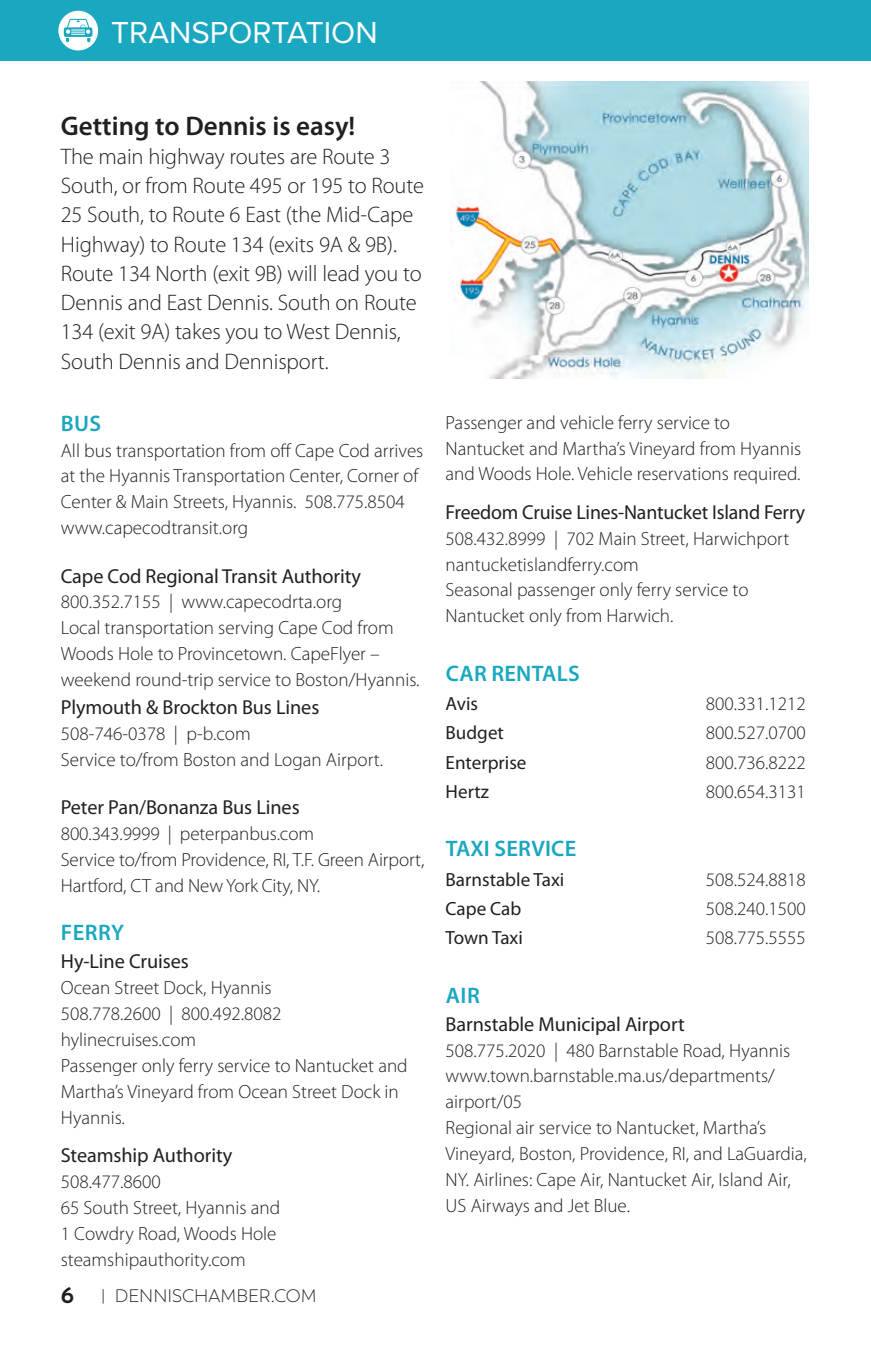
<style>
.page{position:relative;width:871px;height:1357px;background:#fff}
.page>*{position:absolute;margin:0;border:0;box-sizing:border-box;transform-origin:0 0}
.t1{font:31.5px "Proxima Nova";color:#fff}
.t2{font:600 27px "Myriad Pro";color:#231f20}
.Section_Intro{font:300 22.5px/29.2px "Myriad Pro";letter-spacing:-.005em;color:#231f20}
.Section_10pt{font:600 22.5px "Myriad Pro";letter-spacing:.01em;color:#1aa7c0}
.Body_Subhead_9{font:20.25px "Myriad Pro";letter-spacing:-.005em;color:#231f20}
.Body_Myriad{font:20.25px "Myriad Pro";letter-spacing:-.005em;color:#231f20}
.Body_Myriad-2{font:300 19.12px/25.9px "Myriad Pro";color:#231f20}
.Body_Myriad-3{font:19.12px "Myriad Pro";color:#231f20}
.t3{font:300 18px "Trenda";color:#231f20}
.s1{font-weight:700;font-size:22.5px}
</style>
<div class="page">
<div style="left:0;top:0;width:871px;height:61px;background:#1aa7c0"></div>
<img style="left:450px;top:81px;width:358px;height:297px">
<div style="left:58px;top:11px;width:40px;height:39px;background:#fff;border-radius:50%"></div>
<svg style="left:64px;top:19px;width:28px;height:23px"></svg>
<p class="t1" style="left:111px;top:14px;width:268px">TRANSPORTATION</p>
<p class="t2" style="left:61px;top:108px;width:296px">Getting to Dennis is easy!</p>
<p class="Section_Intro" style="left:61px;top:142px;width:365px">The main highway routes are Route 3<br>South, or from Route 495 or 195 to Route 25 South, to Route 6 East (the Mid-Cape Highway) to Route 134 (exits 9A &amp; 9B).<br>Route 134 North (exit 9B) will lead you to Dennis and East Dennis. South on Route 134 (exit 9A) takes you to West Dennis, South Dennis and Dennisport.</p>
<p class="Section_10pt" style="left:61px;top:409px;width:42px">BUS</p>
<p class="Body_Myriad-2" style="left:61px;top:437px;width:364px">All bus transportation from off Cape Cod arrives at the Hyannis Transportation Center, Corner of Center &amp; Main Streets, Hyannis. 508.775.8504 www.capecodtransit.org</p>
<p class="Body_Subhead_9" style="left:61px;top:563px;width:302px">Cape Cod Regional Transit Authority</p>
<p class="Body_Myriad-2" style="left:61px;top:589px;width:360px">800.352.7155 | www.capecodrta.org<br>Local transportation serving Cape Cod from Woods Hole to Provincetown. CapeFlyer – weekend round-trip service to Boston/Hyannis.</p>
<p class="Body_Myriad" style="left:61px;top:695px;width:260px">Plymouth &amp; Brockton Bus Lines</p>
<p class="Body_Myriad-2" style="left:61px;top:720px;width:324px">508-746-0378 | p-b.com<br>Service to/from Boston and Logan Airport.</p>
<p class="Body_Subhead_9" style="left:61px;top:795px;width:240px">Peter Pan/Bonanza Bus Lines</p>
<p class="Body_Myriad-2" style="left:61px;top:821px;width:365px">800.343.9999 | peterpanbus.com<br>Service to/from Providence, RI, T.F. Green Airport,<br>Hartford, CT and New York City, NY.</p>
<p class="Section_10pt" style="left:61px;top:918px;width:65px">FERRY</p>
<p class="Body_Subhead_9" style="left:61px;top:949px;width:130px">Hy-Line Cruises</p>
<p class="Body_Myriad-2" style="left:61px;top:975px;width:212px">Ocean Street Dock, Hyannis</p>
<p class="Body_Myriad-2" style="left:61px;top:1001px;width:222px">508.778.2600 | 800.492.8082</p>
<p class="Body_Myriad-2" style="left:61px;top:1026px;width:137px">hylinecruises.com</p>
<p class="Body_Myriad-2" style="left:61px;top:1052px;width:348px">Passenger only ferry service to Nantucket and<br>Martha’s Vineyard from Ocean Street Dock in<br>Hyannis.</p>
<p class="Body_Subhead_9" style="left:61px;top:1143px;width:173px">Steamship Authority</p>
<p class="Body_Myriad-2" style="left:61px;top:1168px;width:101px">508.477.8600</p>
<p class="Body_Myriad-2" style="left:61px;top:1194px;width:221px">65 South Street, Hyannis and</p>
<p class="Body_Myriad-2" style="left:61px;top:1220px;width:217px">1 Cowdry Road, Woods Hole</p>
<p class="Body_Myriad-2" style="left:61px;top:1246px;width:187px">steamshipauthority.com</p>
<p class="t3" style="left:61px;top:1286px;width:257px"><span class="s1">6</span> | DENNISCHAMBER.COM</p>
<p class="Body_Myriad-2" style="left:446px;top:409px;width:357px">Passenger and vehicle ferry service to<br>Nantucket and Martha’s Vineyard from Hyannis and Woods Hole. Vehicle reservations required.</p>
<p class="Body_Subhead_9" style="left:446px;top:499px;width:361px">Freedom Cruise Lines-Nantucket Island Ferry</p>
<p class="Body_Myriad-2" style="left:446px;top:525px;width:345px">508.432.8999 | 702 Main Street, Harwichport</p>
<p class="Body_Myriad-2" style="left:446px;top:551px;width:195px">nantucketislandferry.com</p>
<p class="Body_Myriad-2" style="left:446px;top:577px;width:304px">Seasonal passenger only ferry service to<br>Nantucket only from Harwich.</p>
<p class="Section_10pt" style="left:446px;top:659px;width:135px">CAR RENTALS</p>
<p class="Body_Myriad-3" style="left:446px;top:692px;width:34px">Avis</p>
<p class="Body_Myriad-2" style="left:706px;top:690px;width:101px">800.331.1212</p>
<p class="Body_Myriad-3" style="left:446px;top:721px;width:60px">Budget</p>
<p class="Body_Myriad-2" style="left:706px;top:720px;width:101px">800.527.0700</p>
<p class="Body_Myriad-3" style="left:446px;top:750px;width:82px">Enterprise</p>
<p class="Body_Myriad-2" style="left:706px;top:749px;width:101px">800.736.8222</p>
<p class="Body_Myriad-3" style="left:446px;top:779px;width:45px">Hertz</p>
<p class="Body_Myriad-2" style="left:706px;top:778px;width:101px">800.654.3131</p>
<p class="Section_10pt" style="left:446px;top:834px;width:132px">TAXI SERVICE</p>
<p class="Body_Myriad-3" style="left:446px;top:867px;width:120px">Barnstable Taxi</p>
<p class="Body_Myriad-2" style="left:706px;top:866px;width:101px">508.524.8818</p>
<p class="Body_Myriad-3" style="left:445px;top:896px;width:77px">Cape Cab</p>
<p class="Body_Myriad-2" style="left:706px;top:895px;width:101px">508.240.1500</p>
<p class="Body_Myriad-3" style="left:446px;top:926px;width:79px">Town Taxi</p>
<p class="Body_Myriad-2" style="left:706px;top:924px;width:101px">508.775.5555</p>
<p class="Section_10pt" style="left:446px;top:981px;width:35px">AIR</p>
<p class="Body_Subhead_9" style="left:446px;top:1011px;width:241px">Barnstable Municipal Airport</p>
<p class="Body_Myriad-2" style="left:446px;top:1037px;width:346px">508.775.2020 | 480 Barnstable Road, Hyannis</p>
<p class="Body_Myriad-2" style="left:446px;top:1063px;width:331px">www.town.barnstable.ma.us/departments/ airport/05</p>
<p class="Body_Myriad-2" style="left:446px;top:1115px;width:363px">Regional air service to Nantucket, Martha’s Vineyard, Boston, Providence, RI, and LaGuardia, NY. Airlines: Cape Air, Nantucket Air, Island Air, US Airways and Jet Blue.</p>
</div>
